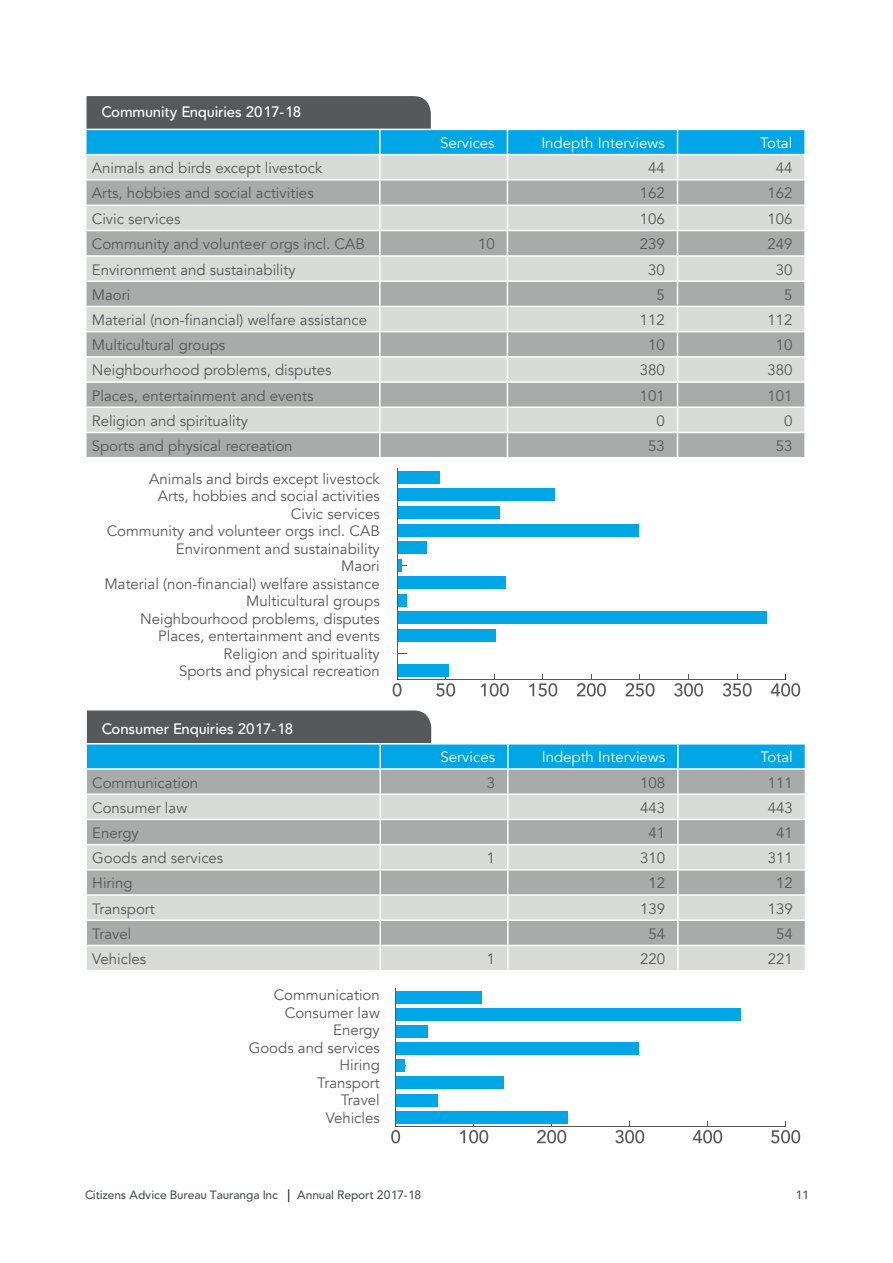
<style>
.page{position:relative;width:893px;height:1263px;background:#fff}
.page>*{position:absolute;margin:0;border:0;box-sizing:border-box;transform-origin:0 0}
.t1{font:15px/17.5px "Avenir";color:#57585a;text-align:right}
.t2{font:15px "Avenir";color:#fff}
.t3{font:500 15px "CAB Brizo";color:#fff}
.t4{font:500 12px "CAB Brizo";color:#4f5252}
</style>
<div class="page">
<svg style="left:288px;top:1189px;width:1px;height:13px"></svg>
<svg style="left:86px;top:96px;width:719px;height:361px;background:#b6c3c6"></svg>
<hr style="left:804px;top:433px;width:2px;height:24px;background:#fff">
<svg style="left:86px;top:710px;width:720px;height:260px;background:#b0c1c6"></svg>
<hr style="left:397px;top:679px;width:389px;height:1px;background:#57585a">
<svg style="left:436px;top:677px;width:19px;height:19px"></svg>
<svg style="left:481px;top:674px;width:28px;height:22px"></svg>
<svg style="left:529px;top:674px;width:28px;height:22px"></svg>
<svg style="left:577px;top:674px;width:29px;height:22px"></svg>
<svg style="left:626px;top:674px;width:28px;height:22px"></svg>
<svg style="left:674px;top:674px;width:29px;height:22px"></svg>
<svg style="left:723px;top:674px;width:29px;height:22px"></svg>
<svg style="left:771px;top:674px;width:29px;height:22px"></svg>
<svg style="left:393px;top:679px;width:9px;height:17px"></svg>
<div style="left:397px;top:471px;width:43px;height:13px;background:#00a6e5"></div>
<div style="left:397px;top:489px;width:157px;height:12px;background:#00a6e5"></div>
<div style="left:397px;top:506px;width:103px;height:13px;background:#00a6e5"></div>
<div style="left:397px;top:524px;width:242px;height:12px;background:#00a6e5"></div>
<div style="left:397px;top:541px;width:29px;height:13px;background:#00a6e5"></div>
<div style="left:397px;top:559px;width:5px;height:12px;background:#00a6e5"></div>
<div style="left:397px;top:576px;width:109px;height:13px;background:#00a6e5"></div>
<div style="left:397px;top:594px;width:10px;height:13px;background:#00a6e5"></div>
<div style="left:397px;top:611px;width:369px;height:13px;background:#00a6e5"></div>
<div style="left:397px;top:629px;width:98px;height:13px;background:#00a6e5"></div>
<div style="left:397px;top:664px;width:52px;height:13px;background:#00a6e5"></div>
<hr style="left:396px;top:1126px;width:389px;height:1px;background:#57585a">
<svg style="left:460px;top:1123px;width:28px;height:20px"></svg>
<svg style="left:537px;top:1123px;width:29px;height:20px"></svg>
<svg style="left:615px;top:1121px;width:29px;height:22px"></svg>
<svg style="left:693px;top:1121px;width:29px;height:22px"></svg>
<svg style="left:771px;top:1121px;width:29px;height:22px"></svg>
<svg style="left:391px;top:1123px;width:14px;height:20px"></svg>
<div style="left:396px;top:991px;width:86px;height:12px;background:#00a6e5"></div>
<div style="left:396px;top:1008px;width:345px;height:12px;background:#00a6e5"></div>
<div style="left:396px;top:1025px;width:32px;height:12px;background:#00a6e5"></div>
<div style="left:396px;top:1042px;width:243px;height:13px;background:#00a6e5"></div>
<div style="left:396px;top:1059px;width:9px;height:13px;background:#00a6e5"></div>
<div style="left:396px;top:1077px;width:108px;height:12px;background:#00a6e5"></div>
<div style="left:396px;top:1094px;width:42px;height:12px;background:#00a6e5"></div>
<div style="left:396px;top:1111px;width:172px;height:12px;background:#00a6e5"></div>
<hr style="left:395px;top:988px;width:1px;height:138px;background:#57585a">
<hr style="left:397px;top:469px;width:1px;height:210px;background:#57585a">
<p class="t3" style="left:101px;top:103px;width:201px">Community Enquiries 2017-18</p>
<p class="t2" style="left:440px;top:134px;width:56px">Services</p>
<p class="t2" style="left:541px;top:134px;width:125px">Indepth Interviews</p>
<p class="t2" style="left:760px;top:134px;width:34px">Total</p>
<p class="t1" style="left:92px;top:160px;width:232px">Animals and birds except livestock</p>
<p class="t1" style="left:648px;top:160px;width:18px">44</p>
<p class="t1" style="left:776px;top:160px;width:18px">44</p>
<p class="t1" style="left:92px;top:185px;width:223px">Arts, hobbies and social activities</p>
<p class="t1" style="left:640px;top:185px;width:27px">162</p>
<p class="t1" style="left:767px;top:185px;width:27px">162</p>
<p class="t1" style="left:92px;top:210px;width:90px">Civic services</p>
<p class="t1" style="left:640px;top:210px;width:27px">106</p>
<p class="t1" style="left:767px;top:210px;width:27px">106</p>
<p class="t1" style="left:92px;top:235px;width:275px">Community and volunteer orgs incl. CAB</p>
<p class="t1" style="left:478px;top:235px;width:18px">10</p>
<p class="t1" style="left:640px;top:235px;width:27px">239</p>
<p class="t1" style="left:767px;top:235px;width:27px">249</p>
<p class="t1" style="left:92px;top:261px;width:205px">Environment and sustainability</p>
<p class="t1" style="left:648px;top:261px;width:18px">30</p>
<p class="t1" style="left:776px;top:261px;width:18px">30</p>
<p class="t1" style="left:92px;top:286px;width:40px">Maori</p>
<p class="t1" style="left:656px;top:286px;width:10px">5</p>
<p class="t1" style="left:784px;top:286px;width:10px">5</p>
<p class="t1" style="left:92px;top:311px;width:277px">Material (non-financial) welfare assistance</p>
<p class="t1" style="left:640px;top:311px;width:27px">112</p>
<p class="t1" style="left:767px;top:311px;width:27px">112</p>
<p class="t1" style="left:92px;top:337px;width:135px">Multicultural groups</p>
<p class="t1" style="left:648px;top:337px;width:18px">10</p>
<p class="t1" style="left:776px;top:337px;width:18px">10</p>
<p class="t1" style="left:92px;top:362px;width:241px">Neighbourhood problems, disputes</p>
<p class="t1" style="left:640px;top:362px;width:27px">380</p>
<p class="t1" style="left:767px;top:362px;width:27px">380</p>
<p class="t1" style="left:92px;top:387px;width:223px">Places, entertainment and events</p>
<p class="t1" style="left:640px;top:387px;width:27px">101</p>
<p class="t1" style="left:767px;top:387px;width:27px">101</p>
<p class="t1" style="left:92px;top:412px;width:158px">Religion and spirituality</p>
<p class="t1" style="left:656px;top:412px;width:10px">0</p>
<p class="t1" style="left:784px;top:412px;width:10px">0</p>
<p class="t1" style="left:92px;top:437px;width:202px">Sports and physical recreation</p>
<p class="t1" style="left:648px;top:437px;width:18px">53</p>
<p class="t1" style="left:776px;top:437px;width:18px">53</p>
<p class="t1" style="left:105px;top:470px;width:277px">Animals and birds except livestock<br>Arts, hobbies and social activities<br>Civic services<br>Community and volunteer orgs incl. CAB<br>Environment and sustainability<br>Maori<br>Material (non-financial) welfare assistance<br>Multicultural groups<br>Neighbourhood problems, disputes<br>Places, entertainment and events<br>Religion and spirituality<br>Sports and physical recreation</p>
<p class="t3" style="left:102px;top:720px;width:193px">Consumer Enquiries 2017-18</p>
<p class="t2" style="left:441px;top:748px;width:56px">Services</p>
<p class="t2" style="left:542px;top:748px;width:125px">Indepth Interviews</p>
<p class="t2" style="left:760px;top:748px;width:34px">Total</p>
<p class="t1" style="left:92px;top:774px;width:108px">Communication</p>
<p class="t1" style="left:487px;top:774px;width:10px">3</p>
<p class="t1" style="left:640px;top:774px;width:27px">108</p>
<p class="t1" style="left:768px;top:774px;width:27px">111</p>
<p class="t1" style="left:92px;top:799px;width:97px">Consumer law</p>
<p class="t1" style="left:640px;top:799px;width:27px">443</p>
<p class="t1" style="left:768px;top:799px;width:27px">443</p>
<p class="t1" style="left:92px;top:824px;width:48px">Energy</p>
<p class="t1" style="left:648px;top:824px;width:18px">41</p>
<p class="t1" style="left:776px;top:824px;width:18px">41</p>
<p class="t1" style="left:92px;top:849px;width:133px">Goods and services</p>
<p class="t1" style="left:487px;top:849px;width:10px">1</p>
<p class="t1" style="left:640px;top:849px;width:27px">310</p>
<p class="t1" style="left:768px;top:849px;width:27px">311</p>
<p class="t1" style="left:92px;top:875px;width:42px">Hiring</p>
<p class="t1" style="left:648px;top:875px;width:18px">12</p>
<p class="t1" style="left:776px;top:875px;width:18px">12</p>
<p class="t1" style="left:92px;top:900px;width:64px">Transport</p>
<p class="t1" style="left:640px;top:900px;width:27px">139</p>
<p class="t1" style="left:768px;top:900px;width:27px">139</p>
<p class="t1" style="left:92px;top:925px;width:41px">Travel</p>
<p class="t1" style="left:648px;top:925px;width:18px">54</p>
<p class="t1" style="left:776px;top:925px;width:18px">54</p>
<p class="t1" style="left:92px;top:950px;width:56px">Vehicles</p>
<p class="t1" style="left:487px;top:950px;width:10px">1</p>
<p class="t1" style="left:640px;top:950px;width:27px">220</p>
<p class="t1" style="left:768px;top:950px;width:27px">221</p>
<p class="t1" style="left:249px;top:987px;width:133px">Communication<br>Consumer law<br>Energy<br>Goods and services<br>Hiring<br>Transport<br>Travel<br>Vehicles</p>
<p class="t4" style="left:85px;top:1188px;width:194px">Citizens Advice Bureau Tauranga Inc</p>
<p class="t4" style="left:297px;top:1188px;width:126px">Annual Report 2017-18</p>
<p class="t4" style="left:795px;top:1188px;width:15px">11</p>
</div>
